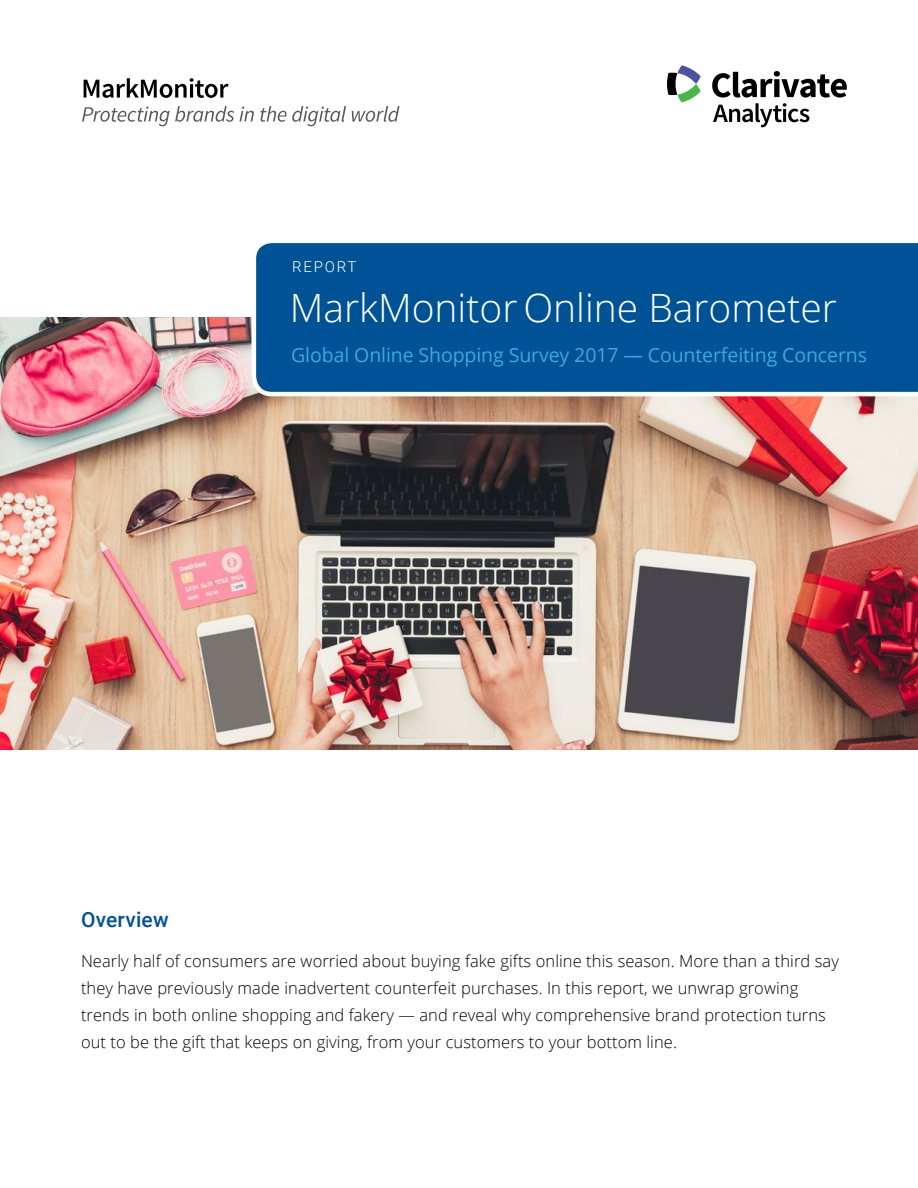
<style>
.page{position:relative;width:918px;height:1188px;background:#fff}
.page>*{position:absolute;margin:0;border:0;box-sizing:border-box;transform-origin:0 0}
.t1{font:300 39px "Open Sans";color:#fff}
.t2{font:500 21px "Roboto";letter-spacing:.01em;color:#005296}
.t3{font:19.5px "Open Sans";letter-spacing:-.005em;color:#3da9e0}
.t4{font:300 16.5px/27px "Open Sans";letter-spacing:.005em;color:#000}
.t5{font:300 15px "Roboto";letter-spacing:.12em;color:#fff}
</style>
<div class="page">
<img style="left:0;top:317px;width:918px;height:432px">
<div style="left:252px;top:243px;width:666px;height:153px;background:#005296"></div>
<svg style="left:84px;top:78px;width:145px;height:20px"></svg>
<svg style="left:82px;top:106px;width:152px;height:20px"></svg>
<svg style="left:240px;top:107px;width:14px;height:14px"></svg>
<svg style="left:260px;top:106px;width:86px;height:20px"></svg>
<svg style="left:352px;top:106px;width:48px;height:16px"></svg>
<svg style="left:667px;top:65px;width:34px;height:37px"></svg>
<svg style="left:712px;top:71px;width:135px;height:56px"></svg>
<p class="t5" style="left:292px;top:256px;width:66px">REPORT</p>
<h1 class="t1" style="left:290px;top:281px;width:549px">MarkMonitorOnline Barometer</h1>
<p class="t3" style="left:291px;top:341px;width:577px">Global Online Shopping Survey 2017 — Counterfeiting Concerns</p>
<p class="t2" style="left:81px;top:904px;width:89px">Overview</p>
<p class="t4" style="left:81px;top:947px;width:760px">Nearly half of consumers are worried about buying fake gifts online this season. More than a third say they have previously made inadvertent counterfeit purchases. In this report, we unwrap growing trends in both online shopping and fakery — and reveal why comprehensive brand protection turns out to be the gift that keeps on giving, from your customers to your bottom line.</p>
</div>
